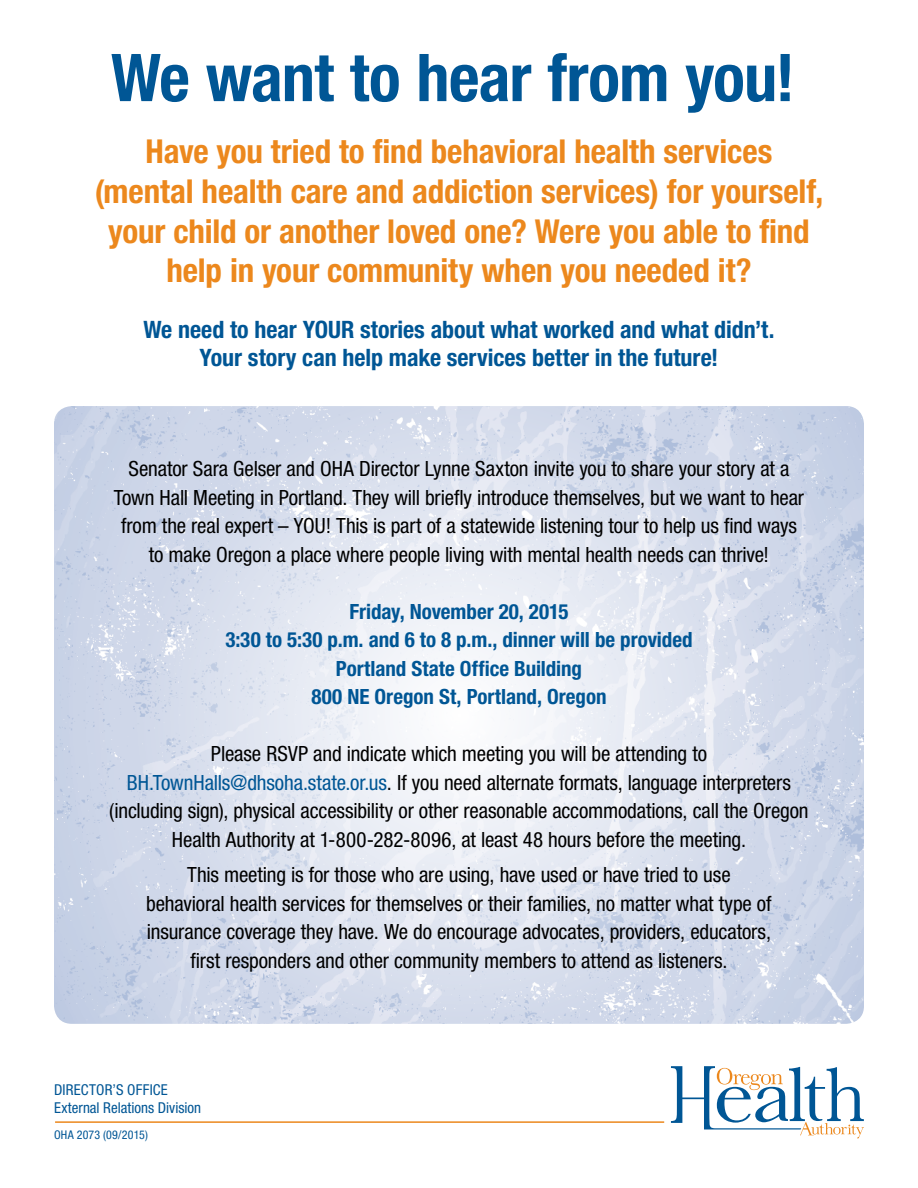
<style>
.page{position:relative;width:918px;height:1188px;background:#fff}
.page>*{position:absolute;margin:0;border:0;box-sizing:border-box;transform-origin:0 0}
.t1{font:700 condensed 66px "Helvetica Neue LT Std";letter-spacing:-.01em;color:#005695}
.t2{font:700 condensed 33px/39.6px "Helvetica Neue LT Std";letter-spacing:-.005em;color:#ec881d;text-align:center}
.t3{font:700 condensed 24px/28.5px "Helvetica Neue LT Std";color:#005695;text-align:center}
.t4{font:condensed 21px/28.5px "Helvetica Neue LT Std";letter-spacing:-.005em;color:#000;text-align:center}
.t5{font:700 condensed 21px/28.5px "Helvetica Neue LT Std";color:#005695;text-align:center}
.t6{font:condensed 15px/18px "Helvetica Neue LT Std";letter-spacing:.005em;color:#005695}
.t7{font:condensed 12px "Helvetica Neue LT Std";letter-spacing:.02em;color:#005695}
.s1{color:#005695}
</style>
<div class="page">
<img style="left:54px;top:406px;width:810px;height:618px">
<svg style="left:671px;top:1066px;width:193px;height:73px"></svg>
<hr style="left:55px;top:1121px;width:609px;height:2px;background:#ec881d">
<h1 class="t1" style="left:111px;top:38px;width:685px">We want to hear from you!</h1>
<h2 class="t2" style="left:95px;top:131px;width:730px">Have you tried to find behavioral health services (mental health care and addiction services) for yourself, your child or another loved one? Were you able to find help in your community when you needed it?</h2>
<p class="t3" style="left:143px;top:315px;width:633px">We need to hear YOUR stories about what worked and what didn’t.<br>Your story can help make services better in the future!</p>
<p class="t4" style="left:114px;top:454px;width:692px">Senator Sara Gelser and OHA Director Lynne Saxton invite you to share your story at a Town Hall Meeting in Portland. They will briefly introduce themselves, but we want to hear from the real expert – YOU! This is part of a statewide listening tour to help us find ways to make Oregon a place where people living with mental health needs can thrive!</p>
<p class="t5" style="left:225px;top:597px;width:469px">Friday, November 20, 2015<br>3:30 to 5:30 p.m. and 6 to 8 p.m., dinner will be provided Portland State Office Building<br>800 NE Oregon St, Portland, Oregon</p>
<p class="t4" style="left:109px;top:739px;width:701px">Please RSVP and indicate which meeting you will be attending to <span class="s1">BH.TownHalls@dhsoha.state.or.us</span>. If you need alternate formats, language interpreters (including sign), physical accessibility or other reasonable accommodations, call the Oregon Health Authority at 1-800-282-8096, at least 48 hours before the meeting.</p>
<p class="t4" style="left:146px;top:860px;width:627px">This meeting is for those who are using, have used or have tried to use behavioral health services for themselves or their families, no matter what type of insurance coverage they have. We do encourage advocates, providers, educators, first responders and other community members to attend as listeners.</p>
<p class="t6" style="left:54px;top:1081px;width:149px">DIRECTOR’S OFFICE<br>External Relations Division</p>
<p class="t7" style="left:54px;top:1128px;width:96px">OHA 2073 (09/2015)</p>
</div>
